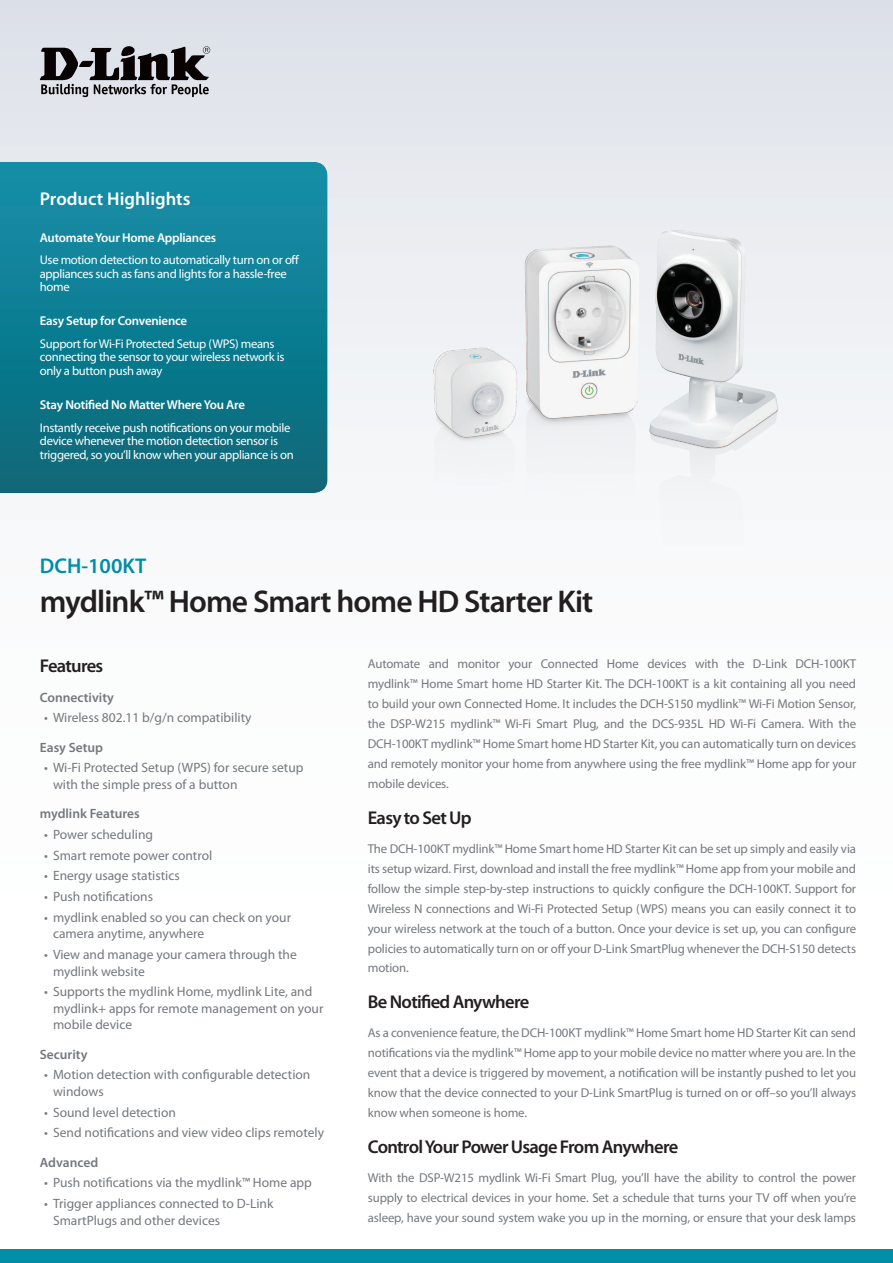
<style>
.page{position:relative;width:893px;height:1263px;background:#fff}
.page>*{position:absolute;margin:0;border:0;box-sizing:border-box;transform-origin:0 0}
.t1{font:600 31.5px "Myriad Pro";letter-spacing:-.025em;color:#231f20}
.t2{font:600 21.3px "Myriad Pro";color:#008da8}
.t3{font:600 18.6px "Myriad Pro";letter-spacing:-.04em;color:#231f20}
.t4{font:600 18.6px "Myriad Pro";color:#fff}
.t5{font:13.5px/16.5px "Myriad Pro";color:#74787d}
.t6{font:600 13.5px "Myriad Pro";color:#74787d}
.t7{font:12.9px/20px "Myriad Pro";letter-spacing:-.01em;color:#74787d;text-align:justify}
.t8{font:600 12.9px "Myriad Pro";letter-spacing:-.015em;color:#fff}
.t9{font:12.6px/13.5px "Myriad Pro";letter-spacing:-.025em;color:#fff}
</style>
<div class="page">
<div style="left:0;top:0;width:893px;height:1084px;background:linear-gradient(to bottom,#e3e6ec,#fff)"></div>
<div style="left:0;top:1249px;width:893px;height:14px;background:#008da8"></div>
<svg style="left:0;top:162px;width:328px;height:331px;background:#0f7c91"></svg>
<svg style="left:40px;top:46px;width:170px;height:51px;background:#807f83"></svg>
<img style="left:376px;top:162px;width:453px;height:382px">
<h3 class="t4" style="left:40px;top:191px;width:152px">Product Highlights</h3>
<p class="t8" style="left:40px;top:232px;width:178px">Automate Your Home Appliances</p>
<p class="t9" style="left:40px;top:254px;width:261px">Use motion detection to automatically turn on or off appliances such as fans and lights for a hassle-free home</p>
<p class="t8" style="left:40px;top:316px;width:149px">Easy Setup for Convenience</p>
<p class="t9" style="left:40px;top:338px;width:246px">Support for Wi-Fi Protected Setup (WPS) means connecting the sensor to your wireless network is only a button push away</p>
<p class="t8" style="left:40px;top:400px;width:207px">Stay Notified No Matter Where You Are</p>
<p class="t9" style="left:40px;top:422px;width:255px">Instantly receive push notifications on your mobile device whenever the motion detection sensor is triggered, so you’ll know when your appliance is on</p>
<h2 class="t2" style="left:40px;top:557px;width:108px">DCH-100KT</h2>
<h1 class="t1" style="left:40px;top:589px;width:555px">mydlink™ Home Smart home HD Starter Kit</h1>
<h3 class="t3" style="left:40px;top:659px;width:65px">Features</h3>
<p class="t6" style="left:40px;top:692px;width:76px">Connectivity</p>
<p class="t5" style="left:44px;top:709px;width:209px">• Wireless 802.11 b/g/n compatibility</p>
<p class="t6" style="left:40px;top:742px;width:65px">Easy Setup</p>
<p class="t5" style="left:53px;top:759px;width:252px;text-indent:-9px">• Wi-Fi Protected Setup (WPS) for secure setup with the simple press of a button</p>
<p class="t6" style="left:40px;top:808px;width:101px">mydlink Features</p>
<p class="t5" style="left:44px;top:826px;width:111px">• Power scheduling</p>
<p class="t5" style="left:44px;top:847px;width:170px">• Smart remote power control</p>
<p class="t5" style="left:44px;top:867px;width:137px">• Energy usage statistics</p>
<p class="t5" style="left:44px;top:888px;width:111px">• Push notifications</p>
<p class="t5" style="left:53px;top:909px;width:240px;text-indent:-9px">• mydlink enabled so you can check on your camera anytime, anywhere</p>
<p class="t5" style="left:53px;top:946px;width:245px;text-indent:-9px">• View and manage your camera through the mydlink website</p>
<p class="t5" style="left:53px;top:983px;width:272px;text-indent:-9px">• Supports the mydlink Home, mydlink Lite, and mydlink+ apps for remote management on your mobile device</p>
<p class="t6" style="left:40px;top:1049px;width:49px">Security</p>
<p class="t5" style="left:53px;top:1066px;width:259px;text-indent:-9px">• Motion detection with configurable detection windows</p>
<p class="t5" style="left:44px;top:1104px;width:133px">• Sound level detection</p>
<p class="t5" style="left:44px;top:1124px;width:281px">• Send notifications and view video clips remotely</p>
<p class="t6" style="left:40px;top:1157px;width:60px">Advanced</p>
<p class="t5" style="left:44px;top:1174px;width:269px">• Push notifications via the mydlink™ Home app</p>
<p class="t5" style="left:53px;top:1195px;width:222px;text-indent:-9px">• Trigger appliances connected to D-Link<br>SmartPlugs and other devices</p>
<p class="t7" style="left:368px;top:655px;width:490px">Automate and monitor your Connected Home devices with the D-Link DCH-100KT mydlink™ Home Smart home HD Starter Kit. The DCH-100KT is a kit containing all you need to build your own Connected Home. It includes the DCH-S150 mydlink™ Wi-Fi Motion Sensor, the DSP-W215 mydlink™ Wi-Fi Smart Plug, and the DCS-935L HD Wi-Fi Camera. With the DCH-100KT mydlink™ Home Smart home HD Starter Kit, you can automatically turn on devices and remotely monitor your home from anywhere using the free mydlink™ Home app for your mobile devices.</p>
<h3 class="t3" style="left:368px;top:810px;width:105px">Easy to Set Up</h3>
<p class="t7" style="left:368px;top:839px;width:490px">The DCH-100KT mydlink™ Home Smart home HD Starter Kit can be set up simply and easily via its setup wizard. First, download and install the free mydlink™ Home app from your mobile and follow the simple step-by-step instructions to quickly configure the DCH-100KT. Support for Wireless N connections and Wi-Fi Protected Setup (WPS) means you can easily connect it to your wireless network at the touch of a button. Once your device is set up, you can configure policies to automatically turn on or off your D-Link SmartPlug whenever the DCH-S150 detects motion.</p>
<h3 class="t3" style="left:368px;top:995px;width:163px">Be Notified Anywhere</h3>
<p class="t7" style="left:368px;top:1024px;width:490px">As a convenience feature, the DCH-100KT mydlink™ Home Smart home HD Starter Kit can send notifications via the mydlink™ Home app to your mobile device no matter where you are. In the event that a device is triggered by movement, a notification will be instantly pushed to let you know that the device connected to your D-Link SmartPlug is turned on or off –so you’ll always know when someone is home.</p>
<h3 class="t3" style="left:368px;top:1140px;width:312px">Control Your Power Usage From Anywhere</h3>
<p class="t7" style="left:368px;top:1169px;width:490px">With the DSP-W215 mydlink Wi-Fi Smart Plug, you’ll have the ability to control the power supply to electrical devices in your home. Set a schedule that turns your TV off when you’re asleep, have your sound system wake you up in the morning, or ensure that your desk lamps</p>
</div>
